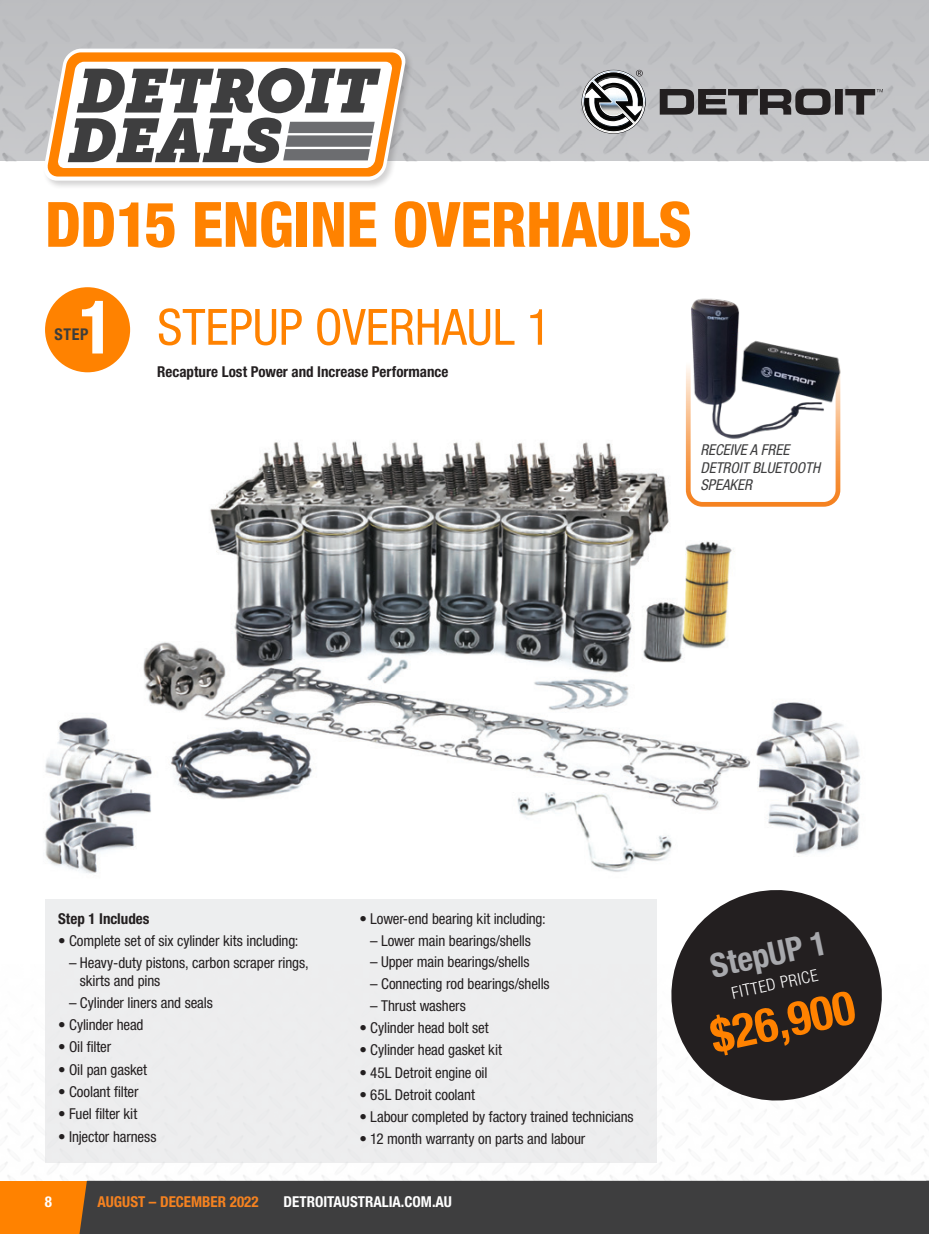
<style>
.page{position:relative;width:929px;height:1234px;background:#fff}
.page>*{position:absolute;margin:0;border:0;box-sizing:border-box;transform-origin:0 0}
.veneer_heading{font:700 condensed 74.25px "Helvetica Neue LT Pro";color:#fff}
.Heading_1{font:800 condensed 62.5px "Helvetica Neue LT Pro";letter-spacing:-.01em;color:#ff8200}
.t1{font:italic 61px "Museo Slab 1000";color:#3e3e3f}
.Main_Heading{font:condensed 50px "Helvetica Neue LT Pro";color:#ff8200}
.t2{font:700 condensed 47px "Helvetica Neue LT Pro";color:#ff8200}
.t3{font:700 condensed 33.12px "Helvetica Neue LT Pro";color:#a8a9ad}
.t4{font:300 condensed 16.62px "Helvetica Neue LT Pro";color:#fff}
.veneer_heading-2{font:700 condensed 16.25px "Helvetica Neue LT Pro";color:#3d3d3b}
.t5{font:condensed 15px/18px "Helvetica Neue LT Pro";letter-spacing:-.01em;color:#231f20}
.sub_heading_black{font:700 condensed 15px "Helvetica Neue LT Pro";color:#231f20}
.List_Paragraph{font:italic condensed 15px/17.5px "Helvetica Neue LT Pro";color:#3e3e3f}
.t6{font:700 condensed 15px "Helvetica Neue LT Pro";color:#fff}
.t7{font:700 condensed 15px "Helvetica Neue LT Pro";color:#f58220}
.Sub_Heading_1{font:700 condensed 15px "Helvetica Neue LT Pro";color:#231f20}
</style>
<div class="page">
<div style="left:0;top:1180px;width:928px;height:53px;background:#ff8200"></div>
<div style="left:78px;top:1180px;width:850px;height:53px;background:#3e3e3f"></div>
<div style="left:0;top:0;width:929px;height:161px;background:#bfc0c3"></div>
<img style="left:45px;top:441px;width:816px;height:475px">
<div style="left:45px;top:287px;width:85px;height:85px;background:#ff8200;border-radius:50%"></div>
<svg style="left:661px;top:880px;width:230px;height:229px;fill:#231f20"></svg>
<div style="left:45px;top:899px;width:611px;height:263px;background:#ededee"></div>
<div style="left:685px;top:320px;width:155px;height:186px;border:5px solid #f58220;border-radius:14px"></div>
<img style="left:675px;top:298px;width:184px;height:146px">
<div style="left:581px;top:70px;width:64px;height:64px;border:1px solid #211e1e;border-radius:50%"></div>
<svg style="left:583px;top:70px;width:60px;height:62px"></svg>
<svg style="left:659px;top:89px;width:223px;height:26px;background:#686668"></svg>
<div style="left:42px;top:46px;width:372px;height:143px;background:#231f20;opacity:.2"></div>
<svg style="left:43px;top:49px;width:363px;height:132px"></svg>
<svg style="left:47px;top:52px;width:356px;height:124px"></svg>
<h3 class="t1" style="left:74px;top:56px;width:301px">DETROIT</h3>
<h3 class="t1" style="left:65px;top:105px;width:215px">DEALS</h3>
<p class="Heading_1" style="left:45px;top:186px;width:648px">DD15 ENGINE OVERHAULS</p>
<p class="veneer_heading" style="left:79px;top:282px;width:37px">1</p>
<p class="Main_Heading" style="left:157px;top:297px;width:395px">STEPUP OVERHAUL 1</p>
<p class="sub_heading_black" style="left:157px;top:363px;width:293px">Recapture Lost Power and Increase Performance</p>
<p class="veneer_heading-2" style="left:54px;top:324px;width:35px">STEP</p>
<p class="List_Paragraph" style="left:700px;top:441px;width:121px">RECEIVE A FREE<br>DETROIT BLUETOOTH<br>SPEAKER</p>
<p class="Sub_Heading_1" style="left:58px;top:909px;width:93px">Step 1 Includes</p>
<p class="t5" style="left:58px;top:931px;width:242px">• Complete set of six cylinder kits including:</p>
<p class="t5" style="left:80px;top:953px;width:230px;text-indent:-11px">– Heavy-duty pistons, carbon scraper rings, skirts and pins</p>
<p class="t5" style="left:69px;top:992px;width:145px">– Cylinder liners and seals</p>
<p class="t5" style="left:58px;top:1015px;width:87px">• Cylinder head</p>
<p class="t5" style="left:58px;top:1037px;width:55px">• Oil filter</p>
<p class="t5" style="left:58px;top:1059px;width:90px">• Oil pan gasket</p>
<p class="t5" style="left:58px;top:1082px;width:82px">• Coolant filter</p>
<p class="t5" style="left:58px;top:1104px;width:81px">• Fuel filter kit</p>
<p class="t5" style="left:58px;top:1126px;width:100px">• Injector harness</p>
<p class="t5" style="left:359px;top:909px;width:188px">• Lower-end bearing kit including:</p>
<p class="t5" style="left:370px;top:930px;width:162px">– Lower main bearings/shells</p>
<p class="t5" style="left:370px;top:952px;width:161px">– Upper main bearings/shells</p>
<p class="t5" style="left:370px;top:974px;width:181px">– Connecting rod bearings/shells</p>
<p class="t5" style="left:370px;top:995px;width:97px">– Thrust washers</p>
<p class="t5" style="left:359px;top:1018px;width:131px">• Cylinder head bolt set</p>
<p class="t5" style="left:359px;top:1040px;width:144px">• Cylinder head gasket kit</p>
<p class="t5" style="left:359px;top:1062px;width:130px">• 45L Detroit engine oil</p>
<p class="t5" style="left:359px;top:1085px;width:117px">• 65L Detroit coolant</p>
<p class="t5" style="left:359px;top:1107px;width:276px">• Labour completed by factory trained technicians</p>
<p class="t5" style="left:359px;top:1129px;width:227px">• 12 month warranty on parts and labour</p>
<p class="t6" style="left:45px;top:1192px;width:9px">8</p>
<p class="t7" style="left:97px;top:1192px;width:162px">AUGUST – DECEMBER 2022</p>
<p class="t6" style="left:283px;top:1192px;width:170px">DETROITAUSTRALIA.COM.AU</p>
<p class="t3" style="left:706px;top:946px;width:119px;rotate:-12deg">StepUP 1</p>
<p class="t4" style="left:729px;top:983px;width:89px;rotate:-12deg">FITTED PRICE</p>
<p class="t2" style="left:705px;top:1008px;width:148px;rotate:-12deg">$26,900</p>
</div>
